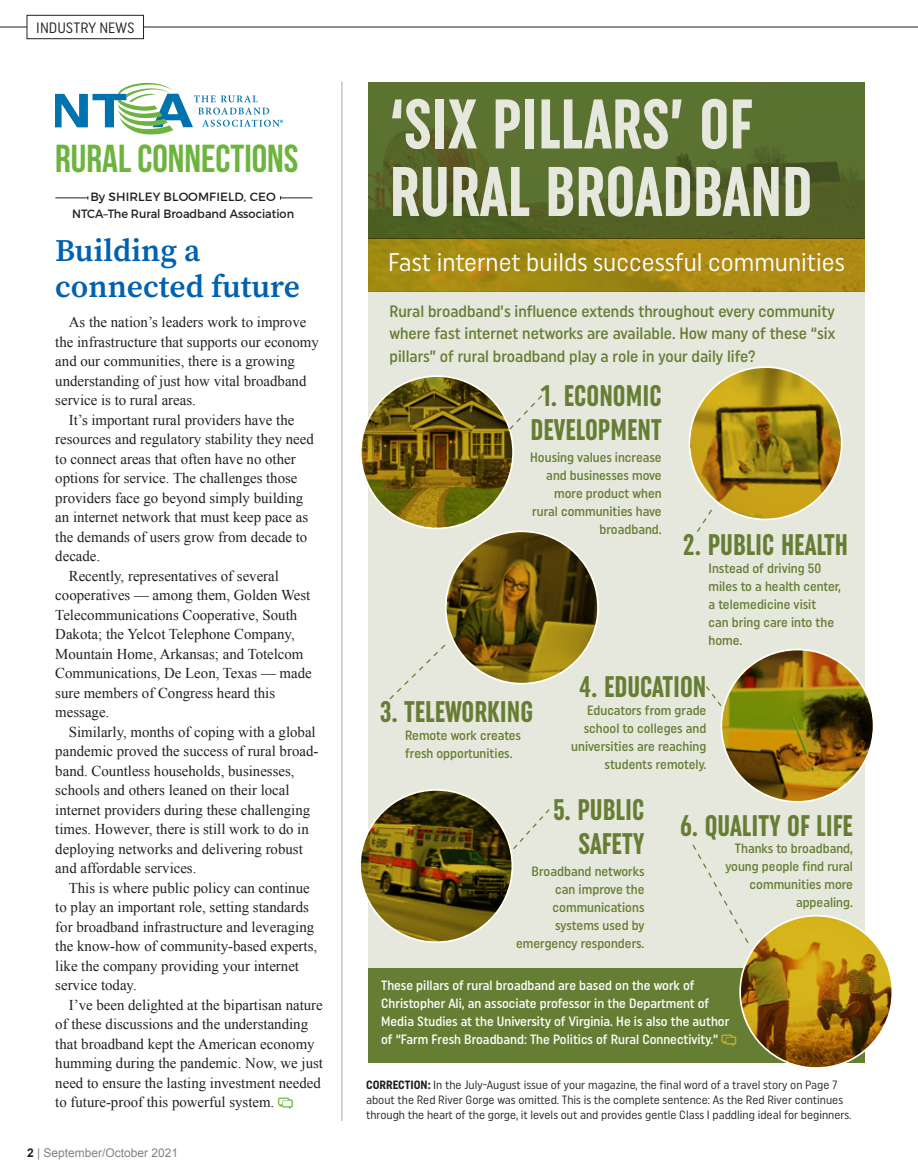
<style>
.page{position:relative;width:918px;height:1175px;background:#fff}
.page>*{position:absolute;margin:0;border:0;box-sizing:border-box;transform-origin:0 0}
.t1{font:700 extra-condensed 70.05px/67.5px "Uniform";color:#e7e8dd}
.t2{font:39px "Bebas Neue";color:#6db43f}
.t3{font:600 31.5px/36px "Source Serif Pro";color:#0061af}
.t4{font:700 extra-condensed 29.7px/34.2px "Uniform";color:#667d34;text-align:center}
.t5{font:25.5px "Uniform Condensed";color:#fff}
.t6{font:500 16.5px/22.5px "Uniform Condensed";color:#667d34;text-align:justify}
.t7{font:15px "Times New Roman";color:#231f20}
.t8{font:15px "Uniform Condensed";color:#231f20}
.t9{font:500 13.5px/18px "Uniform Condensed";color:#667d34;text-align:right}
.t10{font:500 13.5px/18px "Uniform Condensed";color:#fff}
.t11{font:12px/15px "Uniform Condensed";color:#231f20}
.t12{font:12px/16.5px "Montserrat";color:#231f20;text-align:center}
.t13{font:12px "Arial";color:#808285}
.s1{font-weight:700;color:#231f20}
.s2{font-weight:700}
</style>
<div class="page">
<div style="left:27px;top:15px;width:117px;height:24px;border:1px solid #231f20"></div>
<svg style="left:0;top:27px;width:27px;height:1px"></svg>
<hr style="left:143px;top:27px;width:775px;height:1px;background:#231f20">
<hr style="left:342px;top:81px;width:1px;height:1039px;background:#231f20">
<svg style="left:55px;top:83px;width:228px;height:51px"></svg>
<hr style="left:281px;top:197px;width:32px;height:1px;background:#231f20">
<hr style="left:55px;top:197px;width:33px;height:1px;background:#231f20">
<svg style="left:368px;top:82px;width:497px;height:156px;background:#56692b"></svg>
<svg style="left:368px;top:238px;width:497px;height:54px;background:#a58812"></svg>
<div style="left:368px;top:292px;width:497px;height:771px;background:#e7e8dd"></div>
<svg style="left:361px;top:376px;width:152px;height:152px;background:#6e5c10"></svg>
<svg style="left:508px;top:395px;width:34px;height:36px"></svg>
<img style="left:689px;top:368px;width:151px;height:151px">
<svg style="left:689px;top:367px;width:153px;height:152px;background:#a6871a"></svg>
<img style="left:446px;top:533px;width:151px;height:150px">
<svg style="left:446px;top:531px;width:152px;height:152px;background:#695210"></svg>
<svg style="left:696px;top:508px;width:17px;height:24px"></svg>
<svg style="left:389px;top:643px;width:58px;height:57px"></svg>
<svg style="left:721px;top:649px;width:153px;height:153px;background:#886b12"></svg>
<svg style="left:706px;top:686px;width:16px;height:21px"></svg>
<img style="left:368px;top:790px;width:144px;height:151px">
<svg style="left:360px;top:790px;width:152px;height:152px;background:#5c4b0f"></svg>
<svg style="left:513px;top:809px;width:37px;height:40px"></svg>
<div style="left:368px;top:968px;width:497px;height:95px;background:#667d34"></div>
<svg style="left:740px;top:915px;width:152px;height:153px;background:#a47a14"></svg>
<svg style="left:692px;top:844px;width:57px;height:99px"></svg>
<p class="t8" style="left:36px;top:19px;width:100px">INDUSTRY NEWS</p>
<h2 class="t2" style="left:55px;top:137px;width:245px">RURAL CONNECTIONS</h2>
<p class="t12" style="left:72px;top:189px;width:223px">By SHIRLEY BLOOMFIELD, CEO<br>NTCA–The Rural Broadband Association</p>
<h3 class="t3" style="left:55px;top:232px;width:246px">Building a connected future</h3>
<p class="t7" style="left:69px;top:312px;width:239px">As the nation’s leaders work to improve</p>
<p class="t7" style="left:55px;top:331px;width:265px">the infrastructure that supports our economy</p>
<p class="t7" style="left:55px;top:351px;width:241px">and our communities, there is a growing</p>
<p class="t7" style="left:55px;top:370px;width:253px">understanding of just how vital broadband</p>
<p class="t7" style="left:55px;top:390px;width:142px">service is to rural areas.</p>
<p class="t7" style="left:69px;top:409px;width:227px">It’s important rural providers have the</p>
<p class="t7" style="left:55px;top:429px;width:260px">resources and regulatory stability they need</p>
<p class="t7" style="left:55px;top:448px;width:242px">to connect areas that often have no other</p>
<p class="t7" style="left:55px;top:468px;width:244px">options for service. The challenges those</p>
<p class="t7" style="left:55px;top:487px;width:249px">providers face go beyond simply building</p>
<p class="t7" style="left:55px;top:507px;width:254px">an internet network that must keep pace as</p>
<p class="t7" style="left:55px;top:526px;width:253px">the demands of users grow from decade to</p>
<p class="t7" style="left:55px;top:546px;width:46px">decade.</p>
<p class="t7" style="left:69px;top:565px;width:212px">Recently, representatives of several</p>
<p class="t7" style="left:55px;top:585px;width:257px">cooperatives — among them, Golden West</p>
<p class="t7" style="left:55px;top:604px;width:243px">Telecommunications Cooperative, South</p>
<p class="t7" style="left:55px;top:624px;width:241px">Dakota; the Yelcot Telephone Company,</p>
<p class="t7" style="left:55px;top:643px;width:250px">Mountain Home, Arkansas; and Totelcom</p>
<p class="t7" style="left:55px;top:663px;width:258px">Communications, De Leon, Texas — made</p>
<p class="t7" style="left:55px;top:682px;width:221px">sure members of Congress heard this</p>
<p class="t7" style="left:55px;top:702px;width:56px">message.</p>
<p class="t7" style="left:69px;top:721px;width:248px">Similarly, months of coping with a global</p>
<p class="t7" style="left:55px;top:741px;width:265px">pandemic proved the success of rural broad-</p>
<p class="t7" style="left:55px;top:760px;width:241px">band. Countless households, businesses,</p>
<p class="t7" style="left:55px;top:780px;width:236px">schools and others leaned on their local</p>
<p class="t7" style="left:55px;top:799px;width:256px">internet providers during these challenging</p>
<p class="t7" style="left:55px;top:819px;width:255px">times. However, there is still work to do in</p>
<p class="t7" style="left:55px;top:838px;width:249px">deploying networks and delivering robust</p>
<p class="t7" style="left:55px;top:858px;width:143px">and affordable services.</p>
<p class="t7" style="left:69px;top:877px;width:242px">This is where public policy can continue</p>
<p class="t7" style="left:55px;top:897px;width:255px">to play an important role, setting standards</p>
<p class="t7" style="left:55px;top:916px;width:260px">for broadband infrastructure and leveraging</p>
<p class="t7" style="left:55px;top:936px;width:263px">the know-how of community-based experts,</p>
<p class="t7" style="left:55px;top:955px;width:245px">like the company providing your internet</p>
<p class="t7" style="left:55px;top:975px;width:83px">service today.</p>
<p class="t7" style="left:69px;top:994px;width:256px">I’ve been delighted at the bipartisan nature</p>
<p class="t7" style="left:55px;top:1014px;width:254px">of these discussions and the understanding</p>
<p class="t7" style="left:55px;top:1033px;width:261px">that broadband kept the American economy</p>
<p class="t7" style="left:55px;top:1053px;width:269px">humming during the pandemic. Now, we just</p>
<p class="t7" style="left:55px;top:1072px;width:267px">need to ensure the lasting investment needed</p>
<p class="t7" style="left:55px;top:1092px;width:221px">to future-proof this powerful system.</p>
<p class="t13" style="left:27px;top:1144px;width:153px"><span class="s1">2</span> | September/October 2021</p>
<h1 class="t1" style="left:390px;top:90px;width:424px">‘SIX PILLARS’ OF<br>RURAL BROADBAND</h1>
<h3 class="t5" style="left:388px;top:247px;width:458px">Fast internet builds successful communities</h3>
<p class="t6" style="left:390px;top:299px;width:447px">Rural broadband’s influence extends throughout every community where fast internet networks are available. How many of these “six pillars” of rural broadband play a role in your daily life?</p>
<h3 class="t4" style="left:531px;top:378px;width:133px">1. ECONOMIC<br>DEVELOPMENT</h3>
<p class="t9" style="left:530px;top:448px;width:133px">Housing values increase and businesses move more product when rural communities have broadband.</p>
<h3 class="t4" style="left:683px;top:527px;width:167px">2. PUBLIC HEALTH</h3>
<p class="t9" style="left:709px;top:559px;width:134px;text-align:left">Instead of driving 50 miles to a health center, a telemedicine visit<br>can bring care into the home.</p>
<h3 class="t4" style="left:579px;top:669px;width:129px">4. EDUCATION</h3>
<p class="t9" style="left:571px;top:701px;width:137px">Educators from grade school to colleges and universities are reaching students remotely.</p>
<h3 class="t4" style="left:553px;top:792px;width:93px;text-align:right">5. PUBLIC<br>SAFETY</h3>
<p class="t9" style="left:516px;top:861px;width:130px">Broadband networks can improve the communications systems used by emergency responders.</p>
<h3 class="t4" style="left:380px;top:694px;width:155px">3. TELEWORKING</h3>
<p class="t9" style="left:405px;top:726px;width:117px;text-align:left">Remote work creates fresh opportunities.</p>
<h3 class="t4" style="left:680px;top:808px;width:174px">6. QUALITY OF LIFE</h3>
<p class="t9" style="left:726px;top:839px;width:129px">Thanks to broadband, young people find rural communities more appealing.</p>
<p class="t10" style="left:381px;top:976px;width:350px">These pillars of rural broadband are based on the work of Christopher Ali, an associate professor in the Department of Media Studies at the University of Virginia. He is also the author of “Farm Fresh Broadband: The Politics of Rural Connectivity.”</p>
<p class="t11" style="left:366px;top:1077px;width:487px"><span class="s2">CORRECTION:</span> In the July-August issue of your magazine, the final word of a travel story on Page 7 about the Red River Gorge was omitted. This is the complete sentence: As the Red River continues through the heart of the gorge, it levels out and provides gentle Class I paddling ideal for beginners.</p>
</div>
